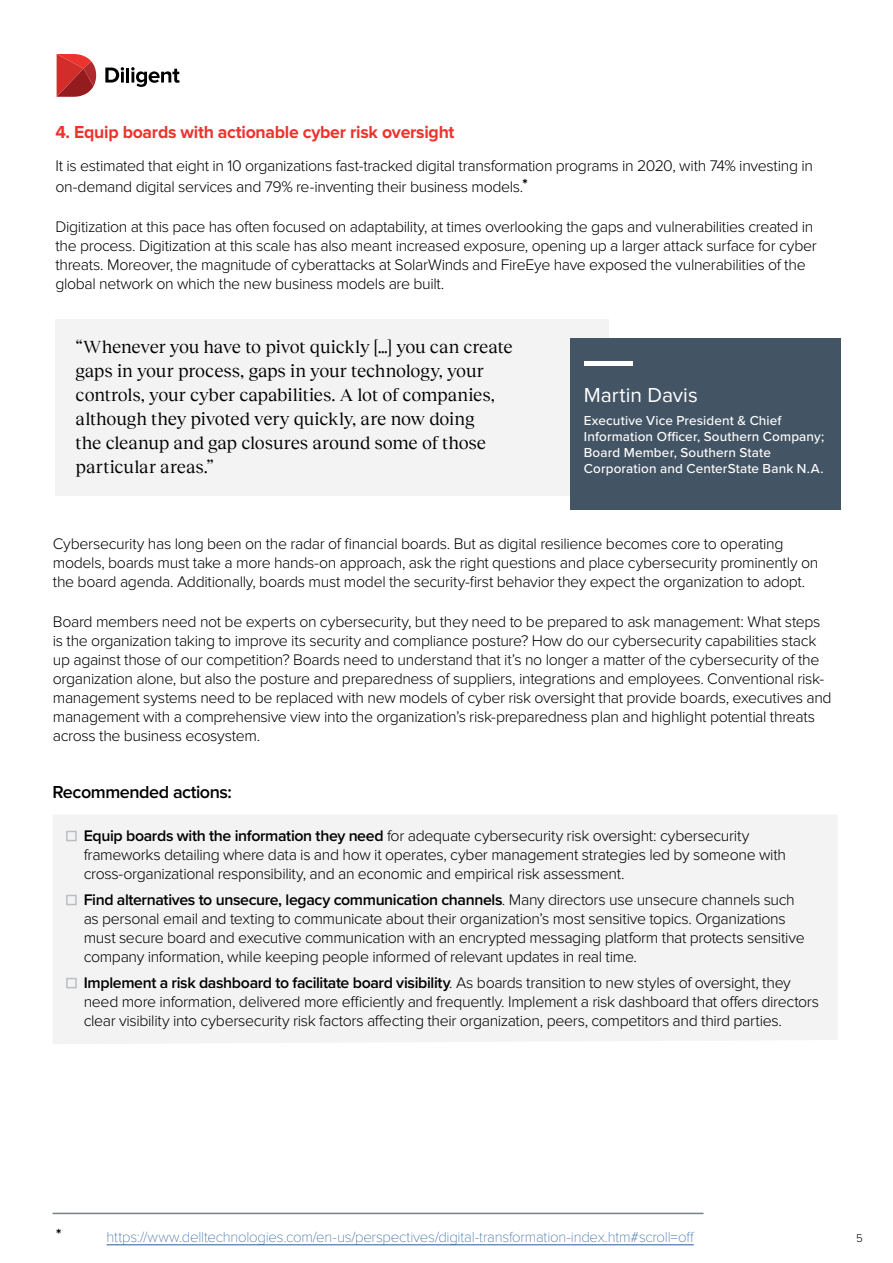
<style>
.page{position:relative;width:893px;height:1263px;background:#fff}
.page>*{position:absolute;margin:0;border:0;box-sizing:border-box;transform-origin:0 0}
.t1{font:21px "Proxima Nova";color:#fff}
.t2{font:18px/24px "Opine";letter-spacing:-.01em;color:#000}
.t3{font:700 18px "Proxima Nova";letter-spacing:-.015em;color:#ed332e}
.t4{font:600 18px "Proxima Nova";letter-spacing:-.025em;color:#000}
.t5{font:300 15.9px/19px "Proxima Nova";letter-spacing:-.025em;color:#000}
.t6{font:100 15px "Proxima Nova T";letter-spacing:-.015em;color:#215e9e}
.t7{font:700 15px "Proxima Nova";color:#000}
.t8{font:500 13.5px/16.2px "Proxima Nova";letter-spacing:.01em;color:#fff}
.t9{font:300 11.55px "Proxima Nova";color:#000}
.s1{color:#babfc3}
.s2{font-weight:600}
</style>
<div class="page">
<svg style="left:105px;top:67px;width:19px;height:16px"></svg>
<hr style="left:126px;top:68px;width:3px;height:15px;background:#000">
<svg style="left:131px;top:67px;width:49px;height:20px"></svg>
<svg style="left:57px;top:54px;width:39px;height:43px;background:#c44242"></svg>
<div style="left:55px;top:319px;width:554px;height:177px;background:#f3f3f3"></div>
<div style="left:570px;top:338px;width:270px;height:171px;background:#435465"></div>
<hr style="left:584px;top:362px;width:48px;height:4px;background:#fff">
<div style="left:53px;top:815px;width:785px;height:229px;background:#f3f3f3"></div>
<hr style="left:107px;top:1244px;width:587px;height:1px;background:#215e9e">
<hr style="left:53px;top:1213px;width:650px;height:1px;background:#758087">
<p class="t3" style="left:55px;top:122px;width:401px">4. Equip boards with actionable cyber risk oversight</p>
<p class="t5" style="left:55px;top:155px;width:759px;line-height:21.6px">It is estimated that eight in 10 organizations fast-tracked digital transformation programs in 2020, with 74% investing in on-demand digital services and 79% re-inventing their business models.<sup>*</sup></p>
<p class="t5" style="left:55px;top:217px;width:763px">Digitization at this pace has often focused on adaptability, at times overlooking the gaps and vulnerabilities created in the process. Digitization at this scale has also meant increased exposure, opening up a larger attack surface for cyber threats. Moreover, the magnitude of cyberattacks at SolarWinds and FireEye have exposed the vulnerabilities of the global network on which the new business models are built.</p>
<p class="t2" style="left:76px;top:334px;width:439px">“Whenever you have to pivot quickly […] you can create gaps in your process, gaps in your technology, your controls, your cyber capabilities. A lot of companies, although they pivoted very quickly, are now doing<br>the cleanup and gap closures around some of those particular areas.”</p>
<h1 class="t1" style="left:584px;top:383px;width:115px">Martin Davis</h1>
<p class="t8" style="left:584px;top:412px;width:242px">Executive Vice President &amp; Chief Information Officer, Southern Company; Board Member, Southern State Corporation and CenterState Bank N.A.</p>
<p class="t5" style="left:53px;top:534px;width:767px">Cybersecurity has long been on the radar of financial boards. But as digital resilience becomes core to operating models, boards must take a more hands-on approach, ask the right questions and place cybersecurity prominently on the board agenda. Additionally, boards must model the security-first behavior they expect the organization to adopt.</p>
<p class="t5" style="left:53px;top:612px;width:780px">Board members need not be experts on cybersecurity, but they need to be prepared to ask management: What steps is the organization taking to improve its security and compliance posture? How do our cybersecurity capabilities stack up against those of our competition? Boards need to understand that it’s no longer a matter of the cybersecurity of the organization alone, but also the posture and preparedness of suppliers, integrations and employees. Conventional risk&shy;management systems need to be replaced with new models of cyber risk oversight that provide boards, executives and management with a comprehensive view into the organization’s risk-preparedness plan and highlight potential threats across the business ecosystem.</p>
<p class="t4" style="left:53px;top:781px;width:181px">Recommended actions:</p>
<p class="t5" style="left:84px;top:826px;width:704px;text-indent:-18px"><span class="s1">■</span> <span class="s2">Equip boards with the information they need</span> for adequate cybersecurity risk oversight: cybersecurity frameworks detailing where data is and how it operates, cyber management strategies led by someone with cross-organizational responsibility, and an economic and empirical risk assessment.</p>
<p class="t5" style="left:84px;top:890px;width:722px;text-indent:-18px"><span class="s1">■</span> <span class="s2">Find alternatives to unsecure, legacy communication channels</span>. Many directors use unsecure channels such as personal email and texting to communicate about their organization’s most sensitive topics. Organizations must secure board and executive communication with an encrypted messaging platform that protects sensitive company information, while keeping people informed of relevant updates in real time.</p>
<p class="t5" style="left:84px;top:973px;width:737px;text-indent:-18px"><span class="s1">■</span> <span class="s2">Implement a risk dashboard to facilitate board visibility</span>. As boards transition to new styles of oversight, they need more information, delivered more efficiently and frequently. Implement a risk dashboard that offers directors clear visibility into cybersecurity risk factors affecting their organization, peers, competitors and third parties.</p>
<p class="t7" style="left:56px;top:1226px;width:7px">*</p>
<p class="t6" style="left:107px;top:1226px;width:589px">https://www.delltechnologies.com/en-us/perspectives/digital-transformation-index.htm#scroll=off</p>
<p class="t9" style="left:856px;top:1231px;width:8px">5</p>
</div>
